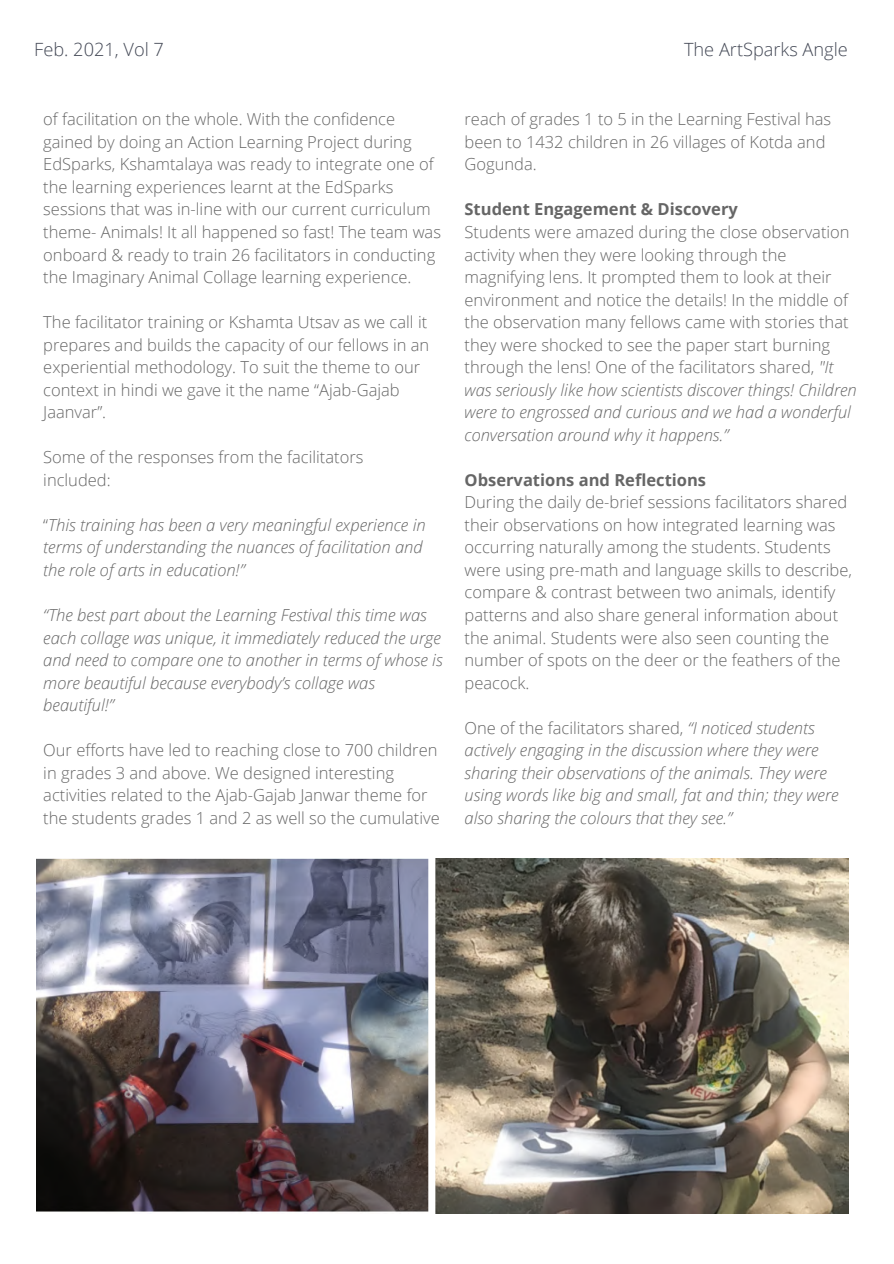
<style>
.page{position:relative;width:894px;height:1264px;background:#fff}
.page>*{position:absolute;margin:0;border:0;box-sizing:border-box;transform-origin:0 0}
.t1{font:300 18.15px "Open Sans";color:#444956}
.t2{font:300 16.5px/22.5px "Open Sans";color:#666}
.t3{font:italic 300 16.5px/22.5px "Open Sans";color:#666}
.t4{font:700 16.5px "Open Sans";color:#666}
.s1{font-style:normal}
.s2{font-style:italic}
</style>
<div class="page">
<img style="left:36px;top:858px;width:392px;height:354px">
<img style="left:435px;top:858px;width:412px;height:355px">
<svg style="left:428px;top:859px;width:1px;height:353px"></svg>
<p class="t1" style="left:34px;top:36px;width:131px">Feb. 2021, Vol 7</p>
<p class="t1" style="left:683px;top:36px;width:165px">The ArtSparks Angle</p>
<p class="t2" style="left:43px;top:108px;width:399px">of facilitation on the whole. With the confidence gained by doing an Action Learning Project during EdSparks, Kshamtalaya was ready to integrate one of the learning experiences learnt at the EdSparks sessions that was in-line with our current curriculum theme- Animals! It all happened so fast! The team was onboard &amp; ready to train 26 facilitators in conducting the Imaginary Animal Collage learning experience.</p>
<p class="t2" style="left:43px;top:310px;width:387px">The facilitator training or Kshamta Utsav as we call it prepares and builds the capacity of our fellows in an experiential methodology. To suit the theme to our context in hindi we gave it the name “Ajab-Gajab Jaanvar”.</p>
<p class="t2" style="left:43px;top:445px;width:321px">Some of the responses from the facilitators included:</p>
<p class="t3" style="left:43px;top:513px;width:384px"><span class="s1">“</span>This training has been a very meaningful experience in terms of understanding the nuances of facilitation and the role of arts in education!”</p>
<p class="t3" style="left:43px;top:603px;width:401px">“The best part about the Learning Festival this time was each collage was unique, it immediately reduced the urge and need to compare one to another in terms of whose is more beautiful because everybody’s collage was beautiful!”</p>
<p class="t2" style="left:43px;top:738px;width:398px">Our efforts have led to reaching close to 700 children in grades 3 and above. We designed interesting activities related to the Ajab-Gajab Janwar theme for the students grades 1 and 2 as well so the cumulative</p>
<p class="t2" style="left:464px;top:108px;width:368px">reach of grades 1 to 5 in the Learning Festival has been to 1432 children in 26 villages of Kotda and<br>Gogunda.</p>
<p class="t4" style="left:464px;top:198px;width:275px">Student Engagement &amp; Discovery</p>
<p class="t2" style="left:464px;top:220px;width:393px">Students were amazed during the close observation activity when they were looking through the magnifying lens. It prompted them to look at their environment and notice the details! In the middle of the observation many fellows came with stories that they were shocked to see the paper start burning through the lens! One of the facilitators shared, <span class="s2">"It was seriously like how scientists discover things! Children were to engrossed and curious and we had a wonderful conversation around why it happens.”</span></p>
<p class="t4" style="left:464px;top:468px;width:243px">Observations and Reflections</p>
<p class="t2" style="left:464px;top:490px;width:389px">During the daily de-brief sessions facilitators shared their observations on how integrated learning was occurring naturally among the students. Students were using pre-math and language skills to describe, compare &amp; contrast between two animals, identify patterns and also share general information about the animal. Students were also seen counting the number of spots on the deer or the feathers of the peacock.</p>
<p class="t3" style="left:464px;top:716px;width:375px"><span class="s1">One of the facilitators shared,</span> “I noticed students actively engaging in the discussion where they were sharing their observations of the animals. They were using words like big and small, fat and thin; they were also sharing the colours that they see.”</p>
</div>
